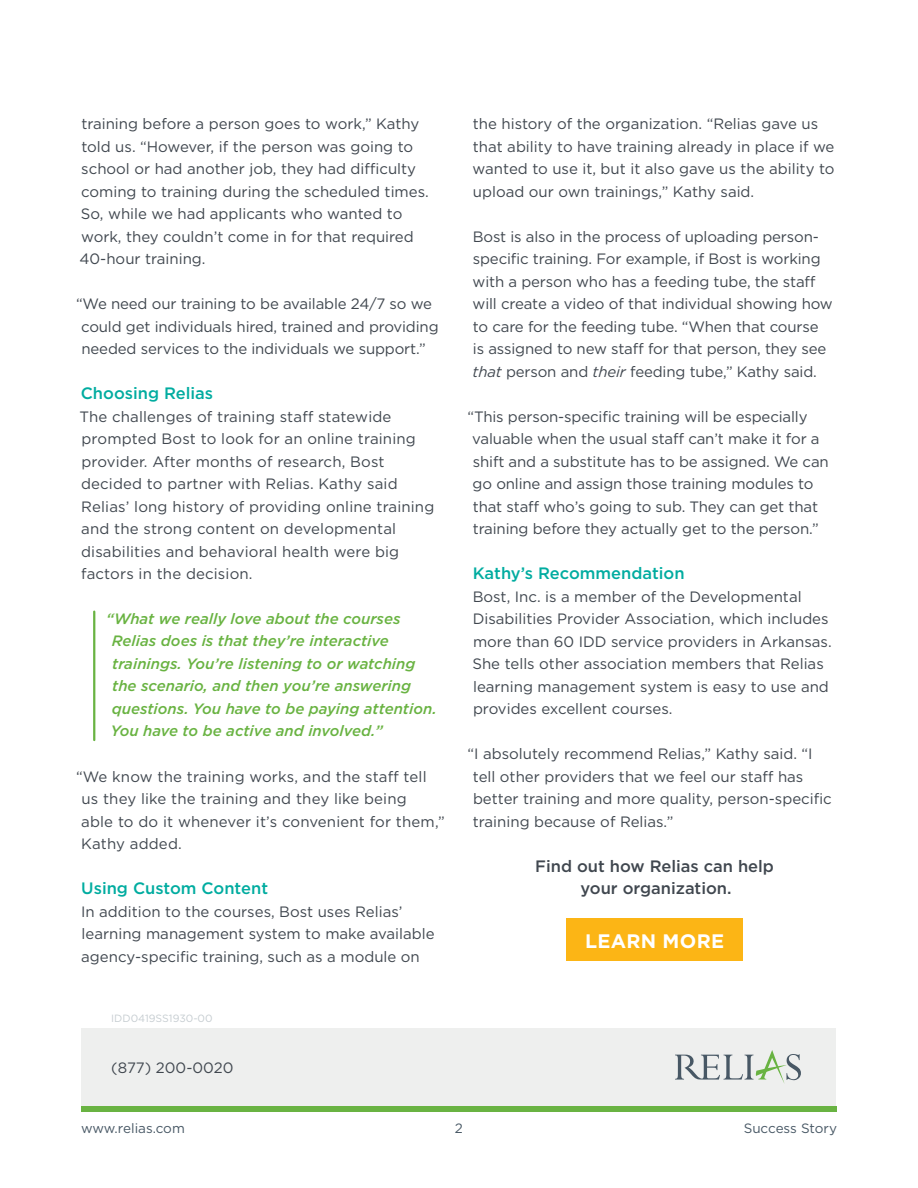
<style>
.page{position:relative;width:918px;height:1188px;background:#fff}
.page>*{position:absolute;margin:0;border:0;box-sizing:border-box;transform-origin:0 0}
.t1{font:700 19.5px "Gotham";letter-spacing:.015em;color:#fff}
.t2{font:500 16.5px "Gotham";color:#00aca0}
.t3{font:500 16.5px/22.5px "Gotham";color:#40474f;text-align:center}
.t4{font:15px/22.5px "Gotham";color:#40474f}
.t5{font:italic 500 15px/22.5px "Gotham";color:#69b342}
.t6{font:13.5px "Gotham";color:#485865}
.t7{font:10.5px "Gotham";color:#c6cdd1}
.s1{font-style:italic}
</style>
<div class="page">
<div style="left:81px;top:1106px;width:756px;height:6px;background:#69b342"></div>
<div style="left:81px;top:1028px;width:755px;height:77px;background:#eeefee"></div>
<svg style="left:675px;top:1050px;width:126px;height:34px"></svg>
<hr style="left:93px;top:612px;width:2px;height:128px;background:#69b342">
<div style="left:567px;top:919px;width:176px;height:42px;background:#fcb515"></div>
<p class="t4" style="left:80px;top:113px;width:351px">training before a person goes to work,” Kathy told us. “However, if the person was going to school or had another job, they had difficulty coming to training during the scheduled times.<br>So, while we had applicants who wanted to work, they couldn’t come in for that required 40-hour training.</p>
<p class="t4" style="left:76px;top:293px;width:364px;text-align:center">“We need our training to be available 24/7 so we could get individuals hired, trained and providing needed services to the individuals we support.”</p>
<p class="t2" style="left:81px;top:383px;width:134px">Choosing Relias</p>
<p class="t4" style="left:79px;top:405px;width:356px">The challenges of training staff statewide prompted Bost to look for an online training provider. After months of research, Bost decided to partner with Relias. Kathy said Relias’ long history of providing online training and the strong content on developmental disabilities and behavioral health were big factors in the decision.</p>
<p class="t5" style="left:111px;top:607px;width:328px;text-indent:-4px">“What we really love about the courses Relias does is that they’re interactive trainings. You’re listening to or watching the scenario, and then you’re answering questions. You have to be paying attention.<br>You have to be active and involved.”</p>
<p class="t4" style="left:81px;top:765px;width:365px;text-indent:-5px">“We know the training works, and the staff tell us they like the training and they like being<br>able to do it whenever it’s convenient for them,” Kathy added.</p>
<p class="t2" style="left:81px;top:878px;width:188px">Using Custom Content</p>
<p class="t4" style="left:81px;top:900px;width:355px">In addition to the courses, Bost uses Relias’ learning management system to make available agency-specific training, such as a module on</p>
<p class="t7" style="left:111px;top:1012px;width:103px">IDD0419SS1930-00</p>
<p class="t4" style="left:111px;top:1056px;width:124px">(877) 200-0020</p>
<p class="t4" style="left:473px;top:113px;width:363px">the history of the organization. “Relias gave us that ability to have training already in place if we wanted to use it, but it also gave us the ability to upload our own trainings,” Kathy said.</p>
<p class="t4" style="left:473px;top:225px;width:362px">Bost is also in the process of uploading person&shy;specific training. For example, if Bost is working with a person who has a feeding tube, the staff will create a video of that individual showing how to care for the feeding tube. “When that course is assigned to new staff for that person, they see <span class="s1">that</span> person and <span class="s1">their</span> feeding tube,” Kathy said.</p>
<p class="t4" style="left:472px;top:405px;width:358px;text-indent:-5px">“This person-specific training will be especially valuable when the usual staff can’t make it for a shift and a substitute has to be assigned. We can go online and assign those training modules to that staff who’s going to sub. They can get that training before they actually get to the person.”</p>
<p class="t2" style="left:473px;top:563px;width:213px">Kathy’s Recommendation</p>
<p class="t4" style="left:472px;top:585px;width:361px">Bost, Inc. is a member of the Developmental Disabilities Provider Association, which includes more than 60 IDD service providers in Arkansas.<br>She tells other association members that Relias learning management system is easy to use and provides excellent courses.</p>
<p class="t4" style="left:473px;top:743px;width:360px;text-indent:-5px">“I absolutely recommend Relias,” Kathy said. “I tell other providers that we feel our staff has better training and more quality, person-specific training because of Relias.”</p>
<p class="t3" style="left:535px;top:855px;width:240px">Find out how Relias can help your organization.</p>
<h1 class="t1" style="left:585px;top:928px;width:140px">LEARN MORE</h1>
<p class="t6" style="left:81px;top:1119px;width:105px">www.relias.com</p>
<p class="t6" style="left:455px;top:1119px;width:10px">2</p>
<p class="t6" style="left:744px;top:1119px;width:95px">Success Story</p>
</div>
